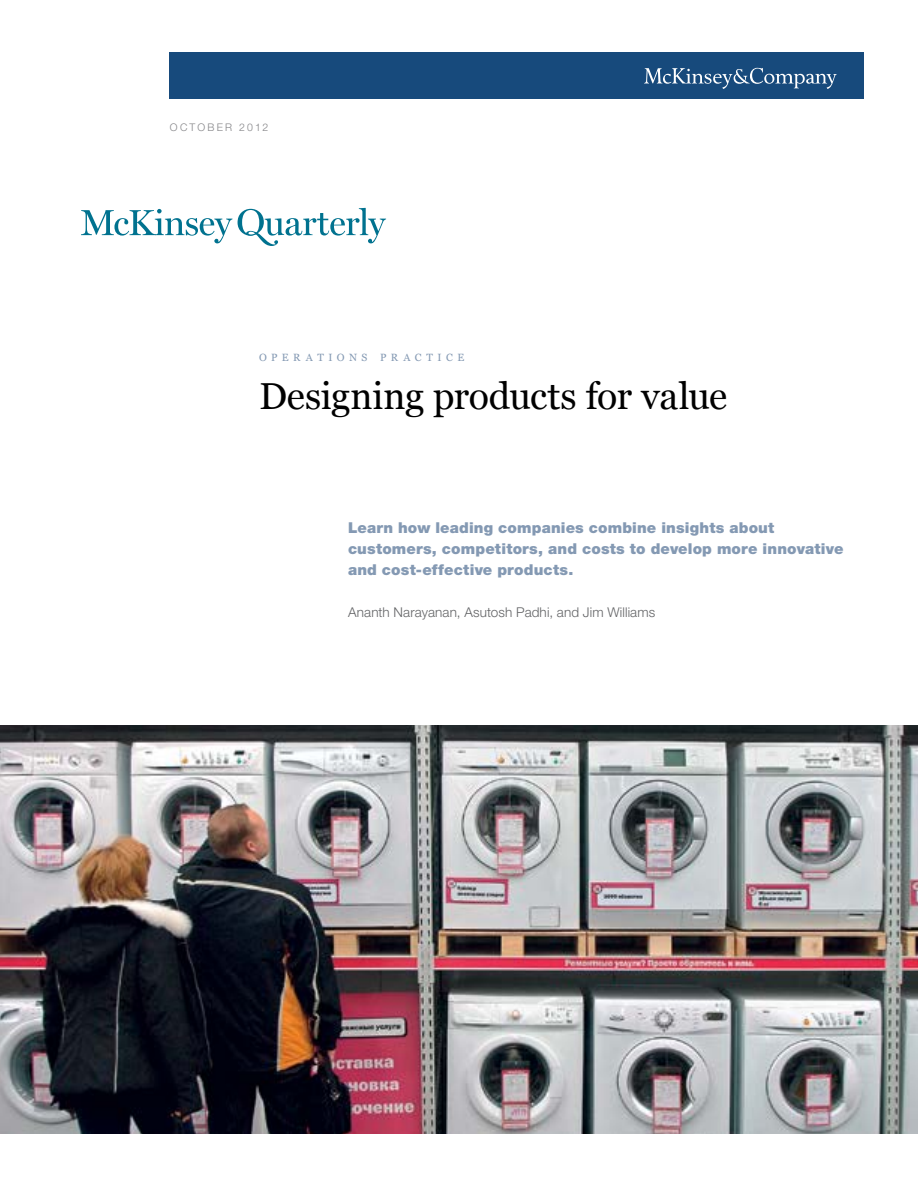
<style>
.page{position:relative;width:918px;height:1188px;background:#fff}
.page>*{position:absolute;margin:0;border:0;box-sizing:border-box;transform-origin:0 0}
.t1{font:37.5px "Georgia";letter-spacing:-.01em;color:#000}
.t2{font:900 15px/21px "Helvetica Neue LT Std";letter-spacing:.01em;color:#8499b3}
.t3{font:300 13.5px "Helvetica Neue LT Std";letter-spacing:.01em;color:#636466}
.t4{font:10.5px "Georgia";letter-spacing:.42em;color:#8499b3}
.t5{font:300 10.5px "Helvetica Neue LT Std";letter-spacing:.205em;color:#848487}
</style>
<div class="page">
<svg style="left:81px;top:209px;width:151px;height:34px"></svg>
<svg style="left:238px;top:208px;width:148px;height:38px"></svg>
<div style="left:170px;top:53px;width:694px;height:46px;background:#174a7c"></div>
<svg style="left:644px;top:68px;width:193px;height:21px"></svg>
<img style="left:0;top:725px;width:918px;height:409px">
<p class="t5" style="left:170px;top:121px;width:100px">OCTOBER 2012</p>
<p class="t4" style="left:259px;top:351px;width:207px">OPERATIONS PRACTICE</p>
<h1 class="t1" style="left:259px;top:374px;width:470px">Designing products for value</h1>
<p class="t2" style="left:348px;top:517px;width:497px">Learn how leading companies combine insights about customers, competitors, and costs to develop more innovative and cost-effective products.</p>
<p class="t3" style="left:348px;top:604px;width:309px">Ananth Narayanan, Asutosh Padhi, and Jim Williams</p>
</div>
